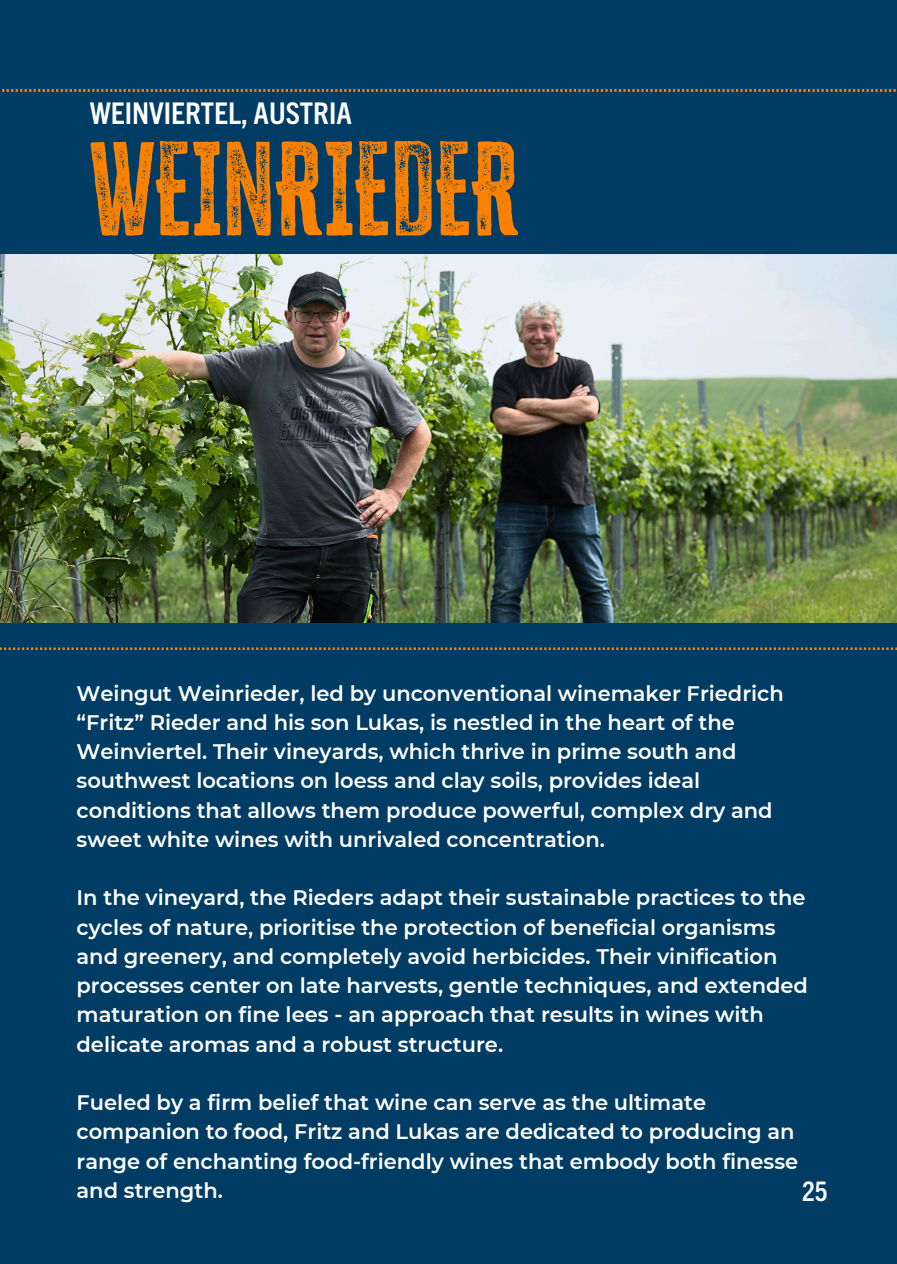
<style>
.page{position:relative;width:897px;height:1264px;background:#fff}
.page>*{position:absolute;margin:0;border:0;box-sizing:border-box;transform-origin:0 0}
.t1{font:108.45px "Cheddar Gothic Rough";color:#fb8100}
.t2{font:700 condensed 30px "Trade Gothic Next LT Pro";color:#fff}
.t3{font:700 condensed 27px "Trade Gothic Next LT Pro";color:#fff}
.t4{font:600 21px/29.2px "Montserrat";color:#fff}
</style>
<div class="page">
<div style="left:0;top:0;width:897px;height:1263px;background:#003c63"></div>
<svg style="left:0;top:90px;width:897px;height:559px"></svg>
<img style="left:0;top:255px;width:897px;height:368px">
<p class="t2" style="left:90px;top:93px;width:264px">WEINVIERTEL, AUSTRIA</p>
<h1 class="t1" style="left:90px;top:121px;width:431px">WEINRIEDER</h1>
<p class="t4" style="left:77px;top:678px;width:708px">Weingut Weinrieder, led by unconventional winemaker Friedrich “Fritz” Rieder and his son Lukas, is nestled in the heart of the Weinviertel. Their vineyards, which thrive in prime south and southwest locations on loess and clay soils, provides ideal conditions that allows them produce powerful, complex dry and sweet white wines with unrivaled concentration.</p>
<p class="t4" style="left:77px;top:883px;width:733px">In the vineyard, the Rieders adapt their sustainable practices to the cycles of nature, prioritise the protection of beneficial organisms and greenery, and completely avoid herbicides. Their vinification processes center on late harvests, gentle techniques, and extended maturation on fine lees - an approach that results in wines with delicate aromas and a robust structure.</p>
<p class="t4" style="left:77px;top:1088px;width:723px">Fueled by a firm belief that wine can serve as the ultimate companion to food, Fritz and Lukas are dedicated to producing an range of enchanting food-friendly wines that embody both finesse and strength.</p>
<p class="t3" style="left:802px;top:1172px;width:27px">25</p>
</div>
